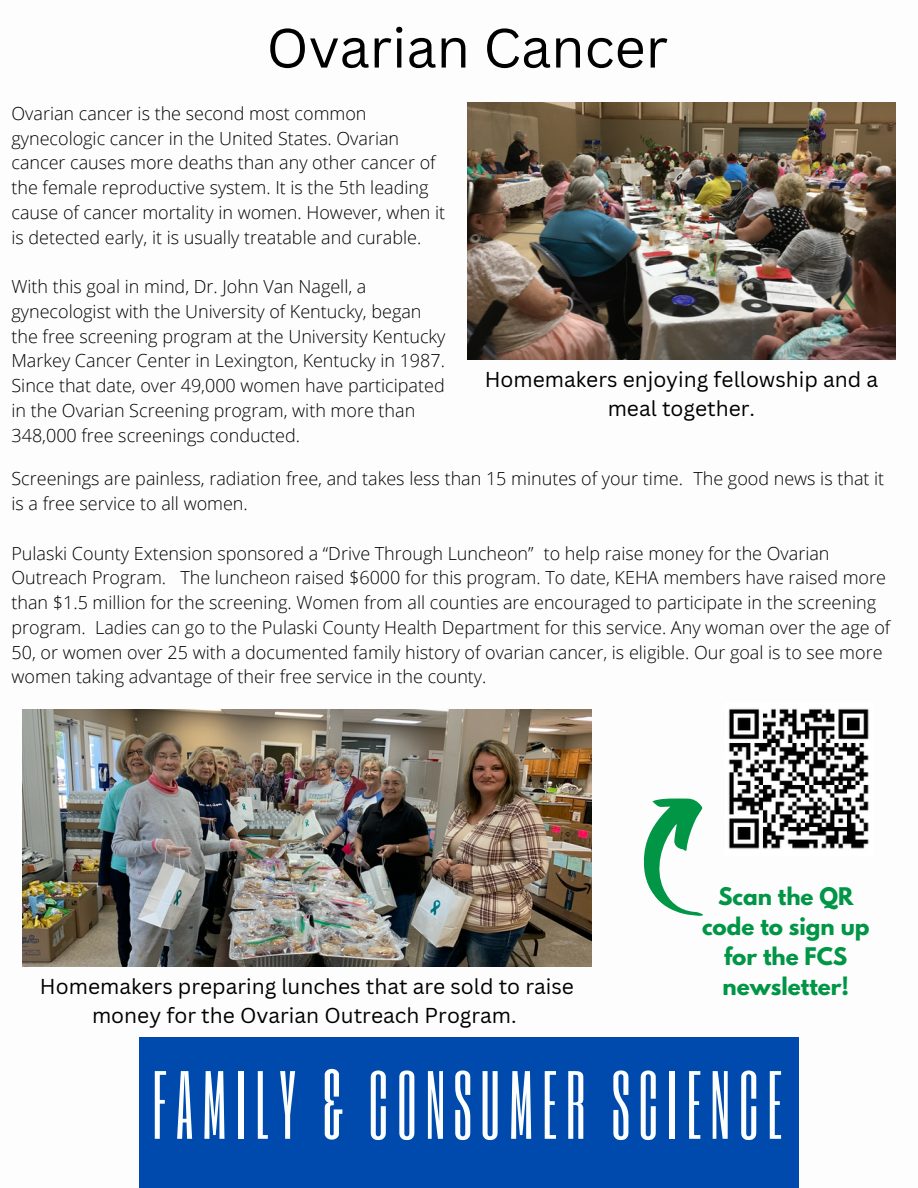
<style>
.page{position:relative;width:918px;height:1188px;background:#fff}
.page>*{position:absolute;margin:0;border:0;box-sizing:border-box;transform-origin:0 0}
.t1{font:80.25px "Six Caps";letter-spacing:.105em;color:#fcfffe}
.t2{font:54px "Canva Sans";color:#000}
.t3{font:700 21.45px/29.8px "League Spartan";color:#009646;text-align:center}
.t4{font:21px/29.2px "Canva Sans";color:#000;text-align:center}
.t5{font:300 18px/24.8px "Open Sans";color:#000}
</style>
<div class="page">
<img style="left:467px;top:103px;width:429px;height:256px">
<img style="left:23px;top:710px;width:568px;height:256px">
<img style="left:728px;top:708px;width:141px;height:141px">
<svg style="left:643px;top:779px;width:111px;height:137px"></svg>
<div style="left:140px;top:1038px;width:659px;height:150px;background:#004aad"></div>
<p class="t2" style="left:266px;top:10px;width:403px">Ovarian Cancer</p>
<p class="t5" style="left:11px;top:101px;width:435px">Ovarian cancer is the second most common gynecologic cancer in the United States. Ovarian cancer causes more deaths than any other cancer of the female reproductive system. It is the 5th leading cause of cancer mortality in women. However, when it is detected early, it is usually treatable and curable.</p>
<p class="t5" style="left:11px;top:274px;width:436px">With this goal in mind, Dr. John Van Nagell, a gynecologist with the University of Kentucky, began the free screening program at the University Kentucky Markey Cancer Center in Lexington, Kentucky in 1987.</p>
<p class="t5" style="left:11px;top:373px;width:435px">Since that date, over 49,000 women have participated in the Ovarian Screening program, with more than<br>348,000 free screenings conducted.</p>
<p class="t5" style="left:11px;top:466px;width:874px">Screenings are painless, radiation free, and takes less than 15 minutes of your time. The good news is that it is a free service to all women.</p>
<p class="t5" style="left:11px;top:540px;width:880px">Pulaski County Extension sponsored a “Drive Through Luncheon” to help raise money for the Ovarian Outreach Program. The luncheon raised $6000 for this program. To date, KEHA members have raised more than $1.5 million for the screening. Women from all counties are encouraged to participate in the screening program. Ladies can go to the Pulaski County Health Department for this service. Any woman over the age of 50, or women over 25 with a documented family history of ovarian cancer, is eligible. Our goal is to see more women taking advantage of their free service in the county.</p>
<p class="t4" style="left:485px;top:364px;width:395px">Homemakers enjoying fellowship and a meal together.</p>
<p class="t4" style="left:40px;top:971px;width:536px">Homemakers preparing lunches that are sold to raise money for the Ovarian Outreach Program.</p>
<p class="t3" style="left:702px;top:884px;width:169px">Scan the QR code to sign up for the FCS newsletter!</p>
<p class="t1" style="left:152px;top:1050px;width:632px">FAMILY &amp; CONSUMER SCIENCE</p>
</div>
